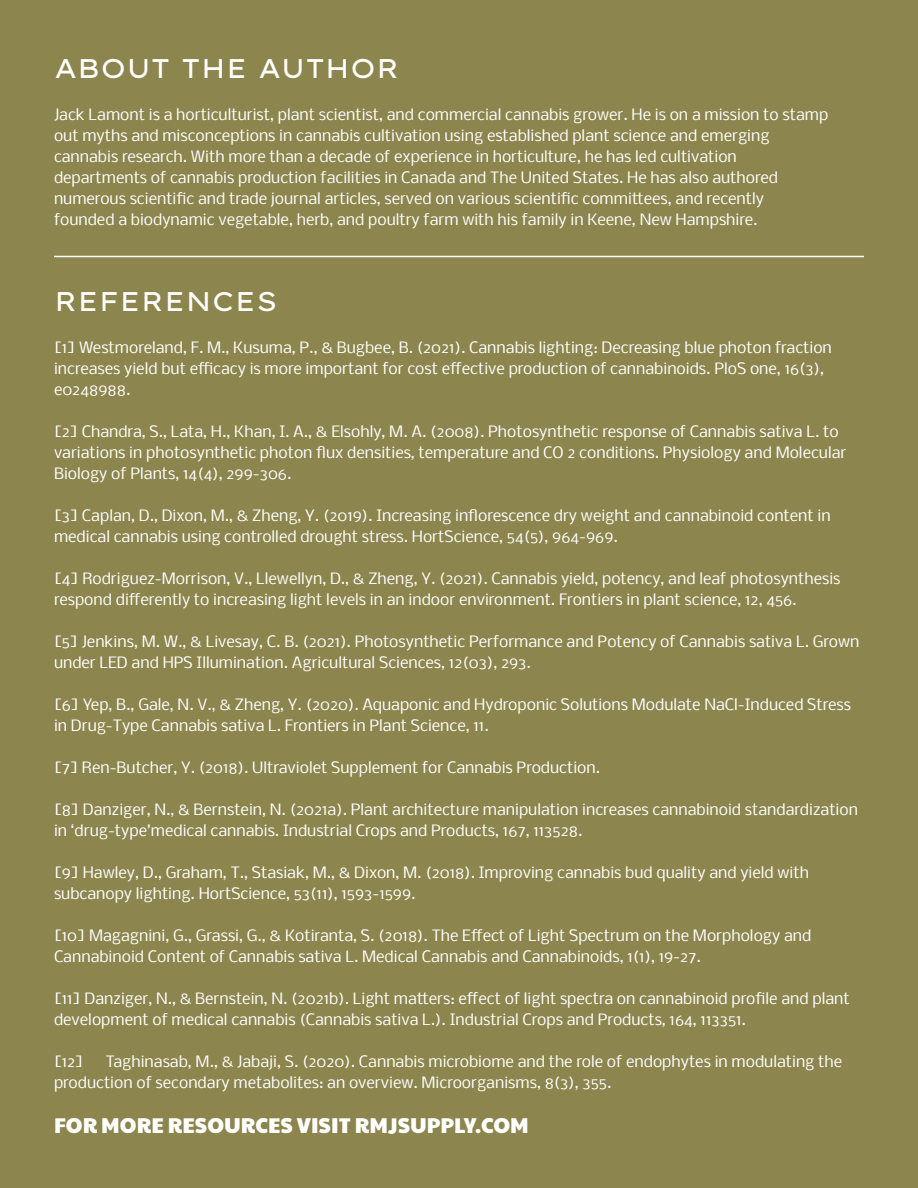
<style>
.page{position:relative;width:918px;height:1188px;background:#8c854d}
.page>*{position:absolute;margin:0;border:0;box-sizing:border-box;transform-origin:0 0}
.t1{font:27px "Lexend Giga";color:#fff}
.t2{font:21px "Paytone One";color:#fff}
.t3{font:15px/21px "Nobile";color:#fff}
</style>
<div class="page">
<hr style="left:54px;top:256px;width:810px;height:1px;background:#fff">
<p class="t1" style="left:54px;top:47px;width:347px">ABOUT THE AUTHOR</p>
<p class="t3" style="left:54px;top:103px;width:776px">Jack Lamont is a horticulturist, plant scientist, and commercial cannabis grower. He is on a mission to stamp</p>
<p class="t3" style="left:54px;top:124px;width:717px">out myths and misconceptions in cannabis cultivation using established plant science and emerging</p>
<p class="t3" style="left:54px;top:145px;width:684px">cannabis research. With more than a decade of experience in horticulture, he has led cultivation</p>
<p class="t3" style="left:54px;top:166px;width:726px">departments of cannabis production facilities in Canada and The United States. He has also authored</p>
<p class="t3" style="left:54px;top:187px;width:712px">numerous scientific and trade journal articles, served on various scientific committees, and recently</p>
<p class="t3" style="left:54px;top:208px;width:705px">founded a biodynamic vegetable, herb, and poultry farm with his family in Keene, New Hampshire.</p>
<p class="t1" style="left:54px;top:280px;width:225px">REFERENCES</p>
<p class="t3" style="left:54px;top:336px;width:779px">[1] Westmoreland, F. M., Kusuma, P., &amp; Bugbee, B. (2021). Cannabis lighting: Decreasing blue photon fraction increases yield but efficacy is more important for cost effective production of cannabinoids. PloS one, 16(3), e0248988.</p>
<p class="t3" style="left:54px;top:420px;width:794px">[2] Chandra, S., Lata, H., Khan, I. A., &amp; Elsohly, M. A. (2008). Photosynthetic response of Cannabis sativa L. to variations in photosynthetic photon flux densities, temperature and CO 2 conditions. Physiology and Molecular<br>Biology of Plants, 14(4), 299-306.</p>
<p class="t3" style="left:54px;top:504px;width:778px">[3] Caplan, D., Dixon, M., &amp; Zheng, Y. (2019). Increasing inflorescence dry weight and cannabinoid content in medical cannabis using controlled drought stress. HortScience, 54(5), 964-969.</p>
<p class="t3" style="left:54px;top:567px;width:788px">[4] Rodriguez-Morrison, V., Llewellyn, D., &amp; Zheng, Y. (2021). Cannabis yield, potency, and leaf photosynthesis respond differently to increasing light levels in an indoor environment. Frontiers in plant science, 12, 456.</p>
<p class="t3" style="left:54px;top:630px;width:807px">[5] Jenkins, M. W., &amp; Livesay, C. B. (2021). Photosynthetic Performance and Potency of Cannabis sativa L. Grown under LED and HPS Illumination. Agricultural Sciences, 12(03), 293.</p>
<p class="t3" style="left:54px;top:693px;width:799px">[6] Yep, B., Gale, N. V., &amp; Zheng, Y. (2020). Aquaponic and Hydroponic Solutions Modulate NaCl-Induced Stress in Drug-Type Cannabis sativa L. Frontiers in Plant Science, 11.</p>
<p class="t3" style="left:54px;top:756px;width:548px">[7] Ren-Butcher, Y. (2018). Ultraviolet Supplement for Cannabis Production.</p>
<p class="t3" style="left:54px;top:798px;width:805px">[8] Danziger, N., &amp; Bernstein, N. (2021a). Plant architecture manipulation increases cannabinoid standardization in ‘drug-type’medical cannabis. Industrial Crops and Products, 167, 113528.</p>
<p class="t3" style="left:54px;top:861px;width:757px">[9] Hawley, D., Graham, T., Stasiak, M., &amp; Dixon, M. (2018). Improving cannabis bud quality and yield with subcanopy lighting. HortScience, 53(11), 1593-1599.</p>
<p class="t3" style="left:54px;top:924px;width:759px">[10] Magagnini, G., Grassi, G., &amp; Kotiranta, S. (2018). The Effect of Light Spectrum on the Morphology and<br>Cannabinoid Content of Cannabis sativa L. Medical Cannabis and Cannabinoids, 1(1), 19-27.</p>
<p class="t3" style="left:54px;top:987px;width:797px">[11] Danziger, N., &amp; Bernstein, N. (2021b). Light matters: effect of light spectra on cannabinoid profile and plant development of medical cannabis (Cannabis sativa L.). Industrial Crops and Products, 164, 113351.</p>
<p class="t3" style="left:54px;top:1050px;width:31px">[12]</p>
<p class="t3" style="left:54px;top:1050px;width:790px;text-indent:52px">Taghinasab, M., &amp; Jabaji, S. (2020). Cannabis microbiome and the role of endophytes in modulating the production of secondary metabolites: an overview. Microorganisms, 8(3), 355.</p>
<p class="t2" style="left:54px;top:1106px;width:476px">FOR MORE RESOURCES VISIT RMJSUPPLY.COM</p>
</div>
